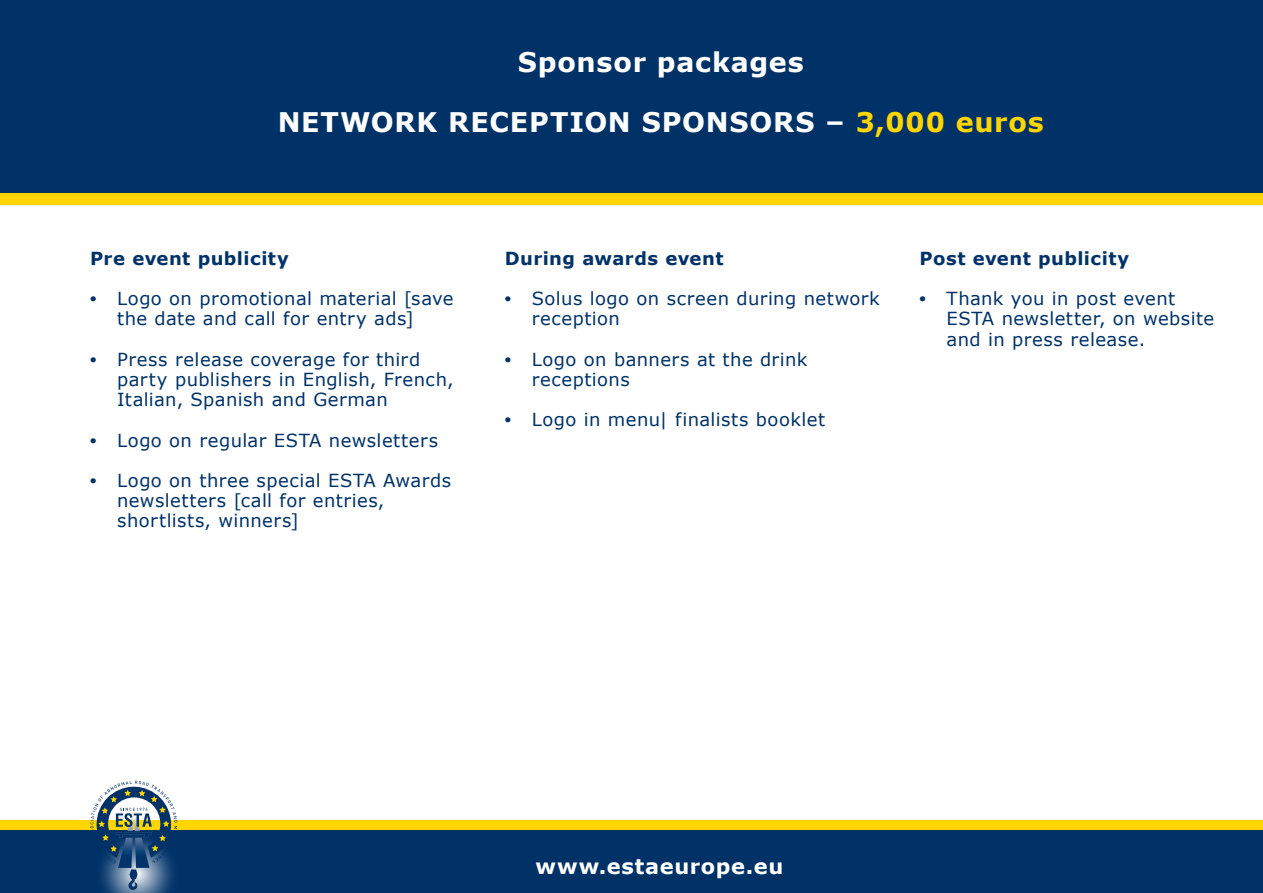
<style>
.page{position:relative;width:1263px;height:893px;background:#fff}
.page>*{position:absolute;margin:0;border:0;box-sizing:border-box;transform-origin:0 0}
.Platte_tekst_2{font:700 27px "Verdana";letter-spacing:.03em;color:#fff}
.Platte_tekst_2-2{font:700 21px "Verdana";letter-spacing:.035em;color:#fff}
.t1{font:18px/20.1px "Verdana";letter-spacing:.025em;color:#003268}
.Platte_tekst_2-3{font:700 18px "Verdana";letter-spacing:.025em;color:#003268}
.s1{color:#ffd500}
.s2{font-family:"Arial";font-weight:700}
</style>
<div class="page">
<div style="left:0;top:820px;width:1263px;height:10px;background:#ffd500"></div>
<div style="left:0;top:830px;width:1263px;height:63px;background:#003268"></div>
<div style="left:0;top:0;width:1263px;height:194px;background:#003268"></div>
<div style="left:0;top:193px;width:1263px;height:12px;background:#ffd500"></div>
<svg style="left:90px;top:781px;width:88px;height:112px"></svg>
<p class="Platte_tekst_2" style="left:518px;top:44px;width:288px">Sponsor packages</p>
<p class="Platte_tekst_2" style="left:278px;top:105px;width:768px">NETWORK RECEPTION SPONSORS – <span class="s1">3,000 euros</span></p>
<p class="Platte_tekst_2-3" style="left:90px;top:247px;width:200px">Pre event publicity</p>
<p class="t1" style="left:117px;top:289px;width:338px;text-indent:-27px"><span class="s2">•</span> Logo on promotional material [save the date and call for entry ads]</p>
<p class="t1" style="left:117px;top:349px;width:338px;text-indent:-27px"><span class="s2">•</span> Press release coverage for third party publishers in English, French,<br>Italian, Spanish and German</p>
<p class="t1" style="left:90px;top:430px;width:349px"><span class="s2">•</span> Logo on regular ESTA newsletters</p>
<p class="t1" style="left:117px;top:470px;width:335px;text-indent:-27px"><span class="s2">•</span> Logo on three special ESTA Awards newsletters [call for entries, shortlists, winners]</p>
<p class="Platte_tekst_2-3" style="left:505px;top:247px;width:220px">During awards event</p>
<p class="t1" style="left:532px;top:289px;width:350px;text-indent:-27px"><span class="s2">•</span> Solus logo on screen during network reception</p>
<p class="t1" style="left:532px;top:349px;width:277px;text-indent:-27px"><span class="s2">•</span> Logo on banners at the drink receptions</p>
<p class="t1" style="left:505px;top:410px;width:322px"><span class="s2">•</span> Logo in menu| finalists booklet</p>
<p class="Platte_tekst_2-3" style="left:919px;top:247px;width:211px">Post event publicity</p>
<p class="t1" style="left:946px;top:289px;width:269px;text-indent:-27px"><span class="s2">•</span> Thank you in post event<br>ESTA newsletter, on website and in press release.</p>
<p class="Platte_tekst_2-2" style="left:535px;top:852px;width:249px">www.estaeurope.eu</p>
</div>
